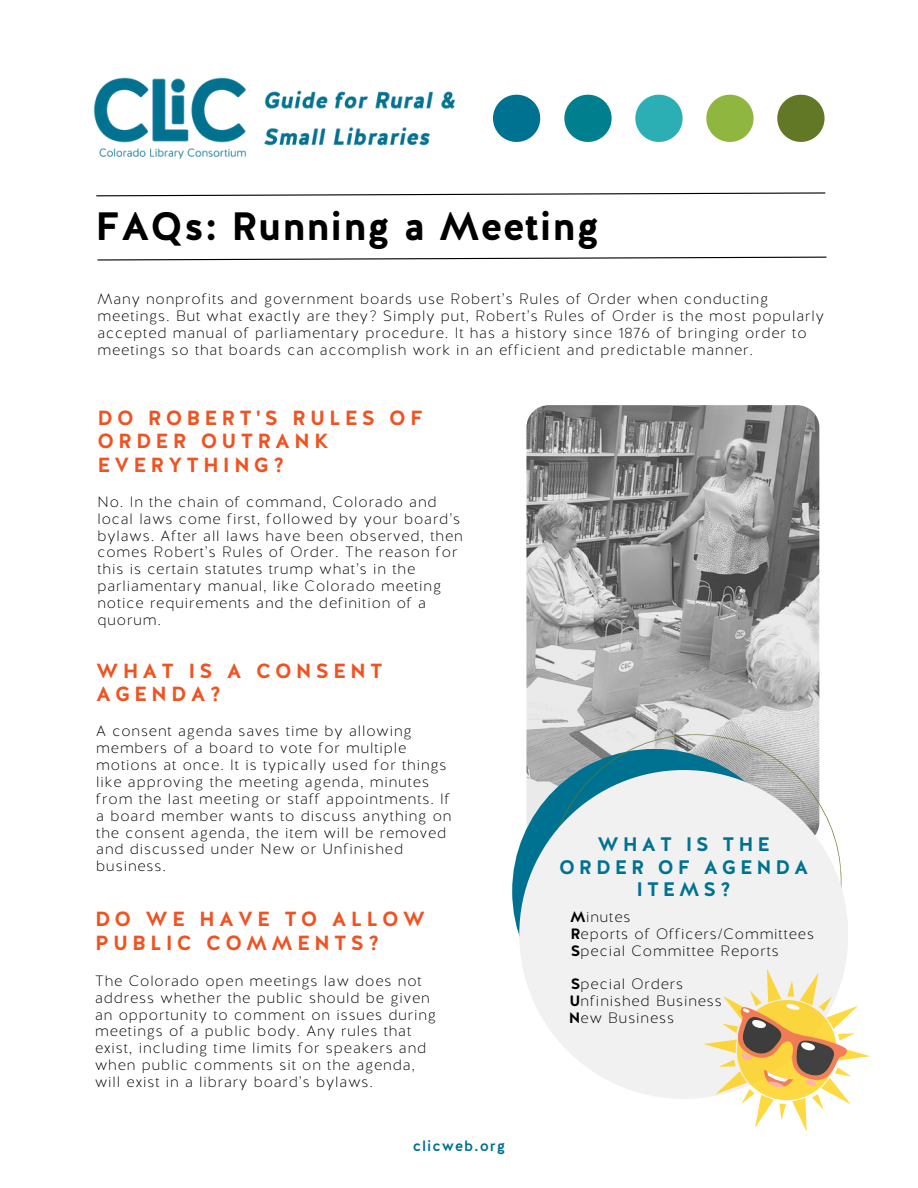
<style>
.page{position:relative;width:918px;height:1188px;background:#fff}
.page>*{position:absolute;margin:0;border:0;box-sizing:border-box;transform-origin:0 0}
.t1{font:700 39.45px "Halis R";letter-spacing:.02em;color:#000}
.t2{font:700 20.4px/23.7px "Halis R";letter-spacing:.2em;color:#f05322}
.t3{font:700 19.5px/22.6px "Halis R";letter-spacing:.2em;color:#007291;text-align:center}
.t4{font:200 15px/16.8px "Halis R";letter-spacing:.06em;color:#000}
.t5{font:500 15px "Halis R";letter-spacing:.06em;color:#007291}
.s1{font-weight:700}
</style>
<div class="page">
<img style="left:526px;top:405px;width:293px;height:439px;border-radius:22px">
<div style="left:512px;top:749px;width:285px;height:284px;background:#007291;border-radius:50%"></div>
<svg style="left:549px;top:734px;width:292px;height:151px"></svg>
<div style="left:519px;top:770px;width:329px;height:329px;background:#f1f1f1;border-radius:50%"></div>
<svg style="left:703px;top:947px;width:167px;height:185px"></svg>
<img style="left:94px;top:77px;width:153px;height:83px">
<img style="left:264px;top:90px;width:192px;height:56px">
<svg style="left:706px;top:95px;width:48px;height:47px"></svg>
<svg style="left:564px;top:95px;width:48px;height:47px"></svg>
<svg style="left:493px;top:95px;width:47px;height:47px"></svg>
<svg style="left:635px;top:95px;width:48px;height:47px"></svg>
<svg style="left:777px;top:95px;width:48px;height:47px"></svg>
<svg style="left:97px;top:256px;width:730px;height:5px"></svg>
<svg style="left:96px;top:192px;width:730px;height:5px"></svg>
<h1 class="t1" style="left:95px;top:200px;width:506px">FAQs: Running a Meeting</h1>
<p class="t4" style="left:97px;top:291px;width:728px">Many nonprofits and government boards use Robert’s Rules of Order when conducting meetings. But what exactly are they? Simply put, Robert’s Rules of Order is the most popularly accepted manual of parliamentary procedure. It has a history since 1876 of bringing order to meetings so that boards can accomplish work in an efficient and predictable manner.</p>
<h2 class="t2" style="left:97px;top:406px;width:327px">DO ROBERT'S RULES OF<br>ORDER OUTRANK<br>EVERYTHING?</h2>
<p class="t4" style="left:97px;top:493px;width:367px">No. In the chain of command, Colorado and local laws come first, followed by your board’s bylaws. After all laws have been observed, then comes Robert’s Rules of Order. The reason for this is certain statutes trump what’s in the parliamentary manual, like Colorado meeting notice requirements and the definition of a quorum.</p>
<h2 class="t2" style="left:96px;top:659px;width:288px">WHAT IS A CONSENT<br>AGENDA?</h2>
<p class="t4" style="left:96px;top:723px;width:357px">A consent agenda saves time by allowing members of a board to vote for multiple motions at once. It is typically used for things like approving the meeting agenda, minutes from the last meeting or staff appointments. If a board member wants to discuss anything on the consent agenda, the item will be removed and discussed under New or Unfinished business.</p>
<h2 class="t2" style="left:95px;top:907px;width:332px">DO WE HAVE TO ALLOW<br>PUBLIC COMMENTS?</h2>
<p class="t4" style="left:95px;top:972px;width:342px">The Colorado open meetings law does not address whether the public should be given an opportunity to comment on issues during meetings of a public body. Any rules that exist, including time limits for speakers and when public comments sit on the agenda, will exist in a library board’s bylaws.</p>
<p class="t5" style="left:413px;top:1136px;width:94px">clicweb.org</p>
<h3 class="t3" style="left:559px;top:833px;width:251px">WHAT IS THE<br>ORDER OF AGENDA<br>ITEMS?</h3>
<p class="t4" style="left:570px;top:908px;width:245px"><span class="s1">M</span>inutes<br><span class="s1">R</span>eports of Officers/Committees<br><span class="s1">S</span>pecial Committee Reports</p>
<p class="t4" style="left:569px;top:976px;width:155px"><span class="s1">S</span>pecial Orders<br><span class="s1">U</span>nfinished Business<br><span class="s1">N</span>ew Business</p>
</div>
